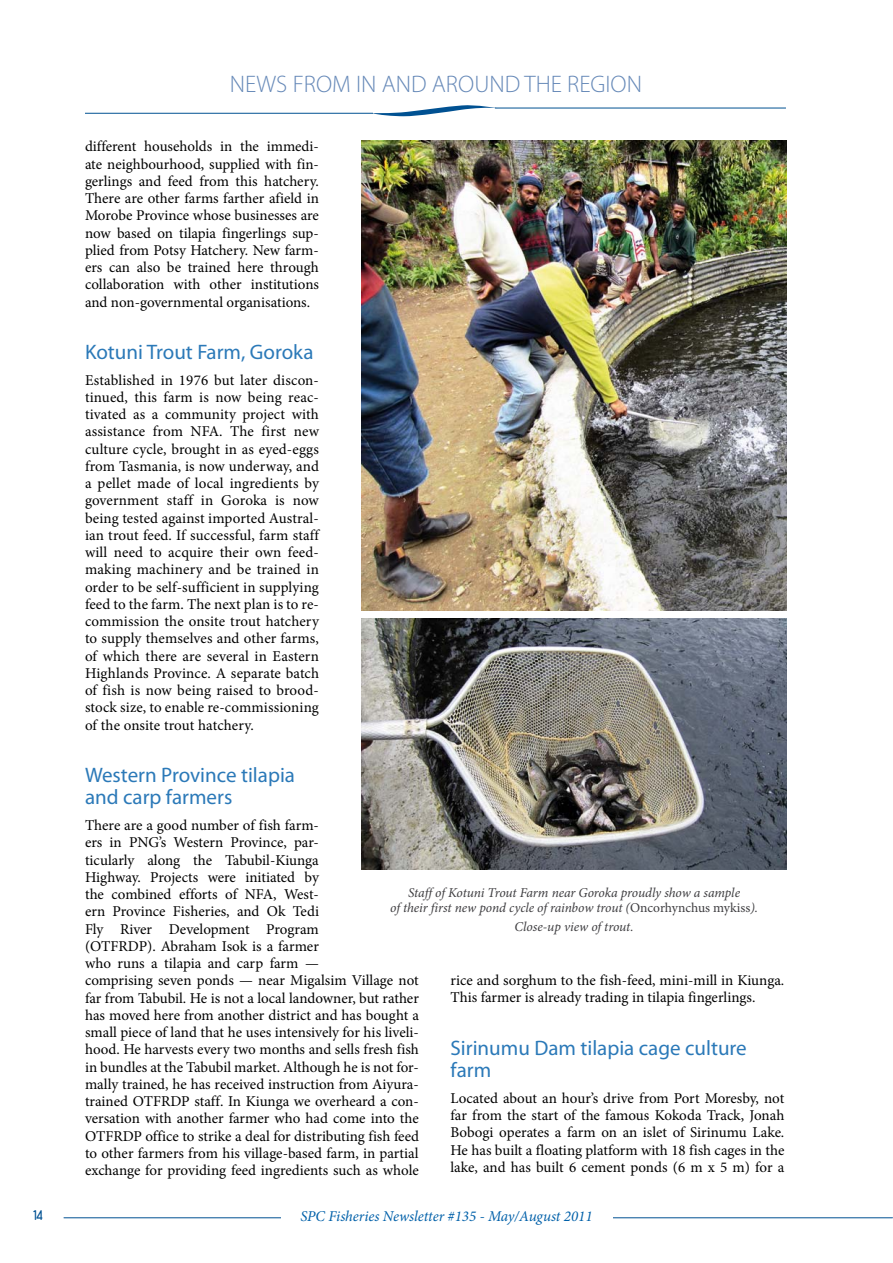
<style>
.page{position:relative;width:893px;height:1263px;background:#fff}
.page>*{position:absolute;margin:0;border:0;box-sizing:border-box;transform-origin:0 0}
.t1{font:300 24px "Myriad Pro";color:#6689b8}
.t2{font:21px/22.5px "Myriad Pro";color:#2b79b8}
.t3{font:15px/17.2px "Minion Pro";color:#000;text-align:justify}
.t4{font:italic 15px "Minion Pro";color:#0060a9}
.t5{font:15px "Duepuntozero";color:#005192}
.t6{font:italic 13.5px/15px "Minion Pro";letter-spacing:-.01em;color:#3e3d40;text-align:center}
.s1{font-style:normal}
</style>
<div class="page">
<hr style="left:64px;top:1218px;width:828px;height:1px;background:#005192">
<hr style="left:85px;top:113px;width:288px;height:1px;background:#005192">
<hr style="left:495px;top:108px;width:291px;height:1px;background:#005192">
<svg style="left:372px;top:105px;width:126px;height:11px"></svg>
<div style="left:281px;top:1210px;width:331px;height:22px;background:#fff"></div>
<img style="left:361px;top:618px;width:426px;height:251px">
<img style="left:361px;top:140px;width:426px;height:471px">
<p class="t5" style="left:33px;top:1207px;width:11px">14</p>
<h1 class="t1" style="left:230px;top:75px;width:414px">NEWS FROM IN AND AROUND THE REGION</h1>
<p class="t3" style="left:85px;top:139px;width:235px">different households in the immedi&shy;ate neighbourhood, supplied with fin&shy;gerlings and feed from this hatchery.<br>There are other farms farther afield in Morobe Province whose businesses are now based on tilapia fingerlings sup&shy;plied from Potsy Hatchery. New farm&shy;ers can also be trained here through collaboration with other institutions and non-governmental organisations.</p>
<h2 class="t2" style="left:85px;top:343px;width:230px">Kotuni Trout Farm, Goroka</h2>
<p class="t3" style="left:85px;top:372px;width:236px">Established in 1976 but later discon&shy;tinued, this farm is now being reac&shy;tivated as a community project with assistance from NFA. The first new culture cycle, brought in as eyed-eggs from Tasmania, is now underway, and a pellet made of local ingredients by government staff in Goroka is now being tested against imported Austral&shy;ian trout feed. If successful, farm staff will need to acquire their own feed&shy;making machinery and be trained in order to be self-sufficient in supplying feed to the farm. The next plan is to re&shy;commission the onsite trout hatchery to supply themselves and other farms, of which there are several in Eastern Highlands Province. A separate batch of fish is now being raised to brood&shy;stock size, to enable re-commissioning of the onsite trout hatchery.</p>
<h2 class="t2" style="left:85px;top:766px;width:212px">Western Province tilapia and carp farmers</h2>
<p class="t3" style="left:85px;top:818px;width:335px;text-align:left">There are a good number of fish farm-<br>ers in PNG’s Western Province, par-<br>ticularly along the Tabubil-Kiunga<br>Highway. Projects were initiated by<br>the combined efforts of NFA, West-<br>ern Province Fisheries, and Ok Tedi<br>Fly River Development Program<br>(OTFRDP). Abraham Isok is a farmer<br>who runs a tilapia and carp farm —<br>comprising seven ponds — near Migalsim Village not far from Tabubil. He is not a local landowner, but rather has moved here from another district and has bought a small piece of land that he uses intensively for his liveli&shy;hood. He harvests every two months and sells fresh fish in bundles at the Tabubil market. Although he is not for&shy;mally trained, he has received instruction from Aiyura&shy;trained OTFRDP staff. In Kiunga we overheard a con&shy;versation with another farmer who had come into the OTFRDP office to strike a deal for distributing fish feed to other farmers from his village-based farm, in partial exchange for providing feed ingredients such as whole</p>
<p class="t6" style="left:390px;top:886px;width:369px">Staff of Kotuni Trout Farm near Goroka proudly show a sample<br>of their first new pond cycle of rainbow trout (<span class="s1">Oncorhynchus mykiss</span>).</p>
<p class="t6" style="left:515px;top:921px;width:120px">Close-up view of trout.</p>
<p class="t3" style="left:450px;top:973px;width:335px">rice and sorghum to the fish-feed, mini-mill in Kiunga.<br>This farmer is already trading in tilapia fingerlings.</p>
<h2 class="t2" style="left:450px;top:1038px;width:298px">Sirinumu Dam tilapia cage culture farm</h2>
<p class="t3" style="left:450px;top:1091px;width:335px">Located about an hour’s drive from Port Moresby, not far from the start of the famous Kokoda Track, Jonah Bobogi operates a farm on an islet of Sirinumu Lake.<br>He has built a floating platform with 18 fish cages in the lake, and has built 6 cement ponds (6 m x 5 m) for a</p>
<p class="t4" style="left:300px;top:1211px;width:294px">SPC Fisheries Newsletter #135 - May/August 2011</p>
</div>
